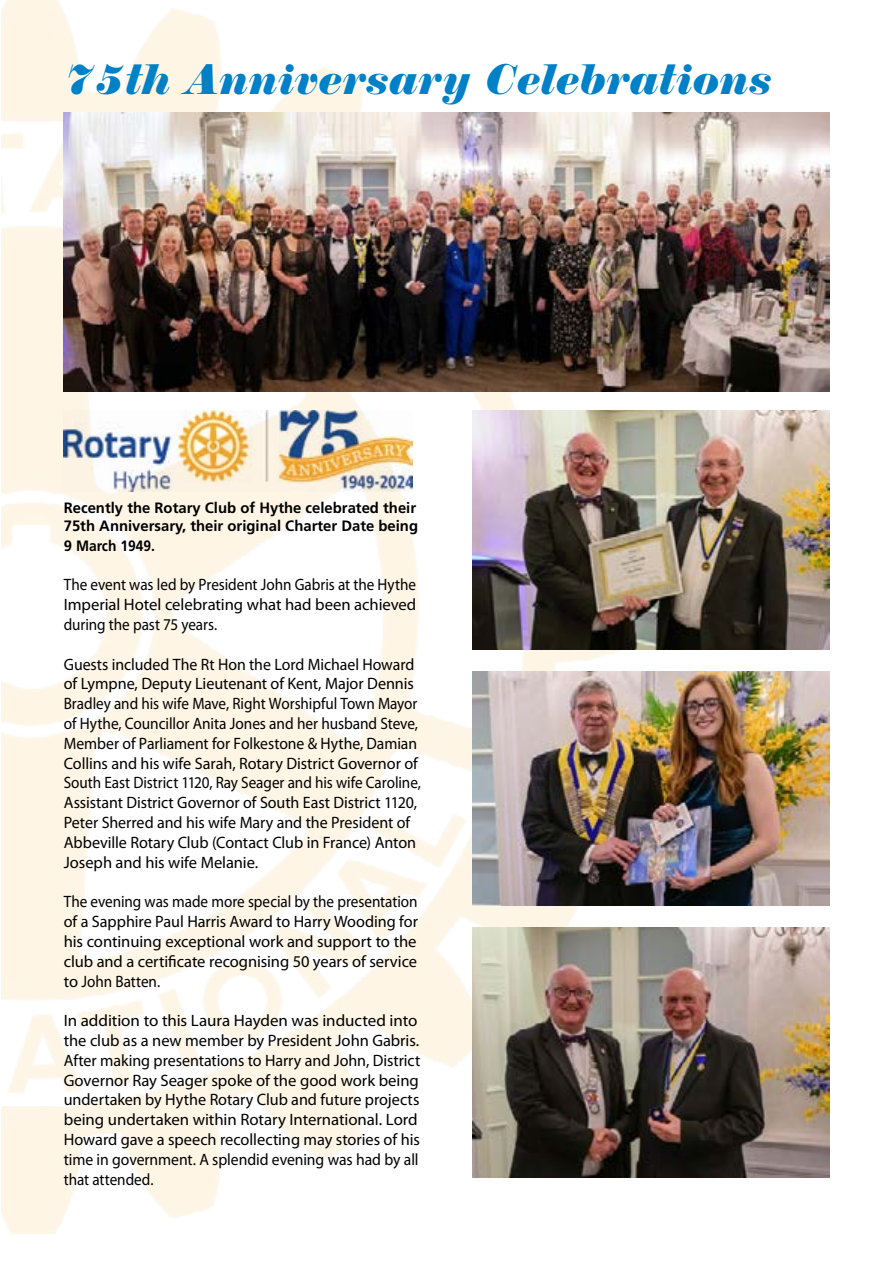
<style>
.page{position:relative;width:893px;height:1263px;background:#fff}
.page>*{position:absolute;margin:0;border:0;box-sizing:border-box;transform-origin:0 0}
.t1{font:italic 42px "Normande BT";color:#0080c7}
.t2{font:16.5px/19.8px "Myriad Pro";letter-spacing:-.005em;color:#000;scale:.96 1}
.t3{font:16.5px/19.8px "Myriad Pro";letter-spacing:-.005em;color:#000}
.t4{font:16.5px/19.8px "Myriad Pro";letter-spacing:-.005em;color:#000;text-align:justify;scale:.92 1}
.t5{font:700 15px/18px "Frutiger LT Std";color:#000}
</style>
<div class="page">
<img style="left:1px;top:0;width:651px;height:1233px">
<img style="left:64px;top:410px;width:349px;height:81px">
<img style="left:64px;top:112px;width:765px;height:280px">
<img style="left:472px;top:410px;width:357px;height:240px">
<img style="left:472px;top:671px;width:357px;height:234px">
<img style="left:472px;top:927px;width:357px;height:251px">
<h1 class="t1" style="left:64px;top:53px;width:710px">75th Anniversary Celebrations</h1>
<p class="t5" style="left:64px;top:499px;width:356px">Recently the Rotary Club of Hythe celebrated their<br>75th Anniversary, their original Charter Date being</p>
<p class="t5" style="left:64px;top:537px;width:93px">9 March 1949.</p>
<p class="t4" style="left:64px;top:575px;width:385px">The event was led by President John Gabris at the Hythe Imperial Hotel celebrating what had been achieved during the past 75 years.</p>
<p class="t2" style="left:64px;top:654px;width:373px">Guests included The Rt Hon the Lord Michael Howard of Lympne, Deputy Lieutenant of Kent, Major Dennis Bradley and his wife Mave, Right Worshipful Town Mayor of Hythe, Councillor Anita Jones and her husband Steve, Member of Parliament for Folkestone &amp; Hythe, Damian Collins and his wife Sarah, Rotary District Governor of South East District 1120, Ray Seager and his wife Caroline, Assistant District Governor of South East District 1120, Peter Sherred and his wife Mary and the President of Abbeville Rotary Club (Contact Club in France) Anton Joseph and his wife Melanie.</p>
<p class="t4" style="left:64px;top:891px;width:387px">The evening was made more special by the presentation of a Sapphire Paul Harris Award to Harry Wooding for his continuing exceptional work and support to the club and a certificate recognising 50 years of service to John Batten.</p>
<p class="t3" style="left:64px;top:1010px;width:358px">In addition to this Laura Hayden was inducted into the club as a new member by President John Gabris.<br>After making presentations to Harry and John, District Governor Ray Seager spoke of the good work being undertaken by Hythe Rotary Club and future projects being undertaken within Rotary International. Lord Howard gave a speech recollecting may stories of his time in government. A splendid evening was had by all that attended.</p>
</div>
